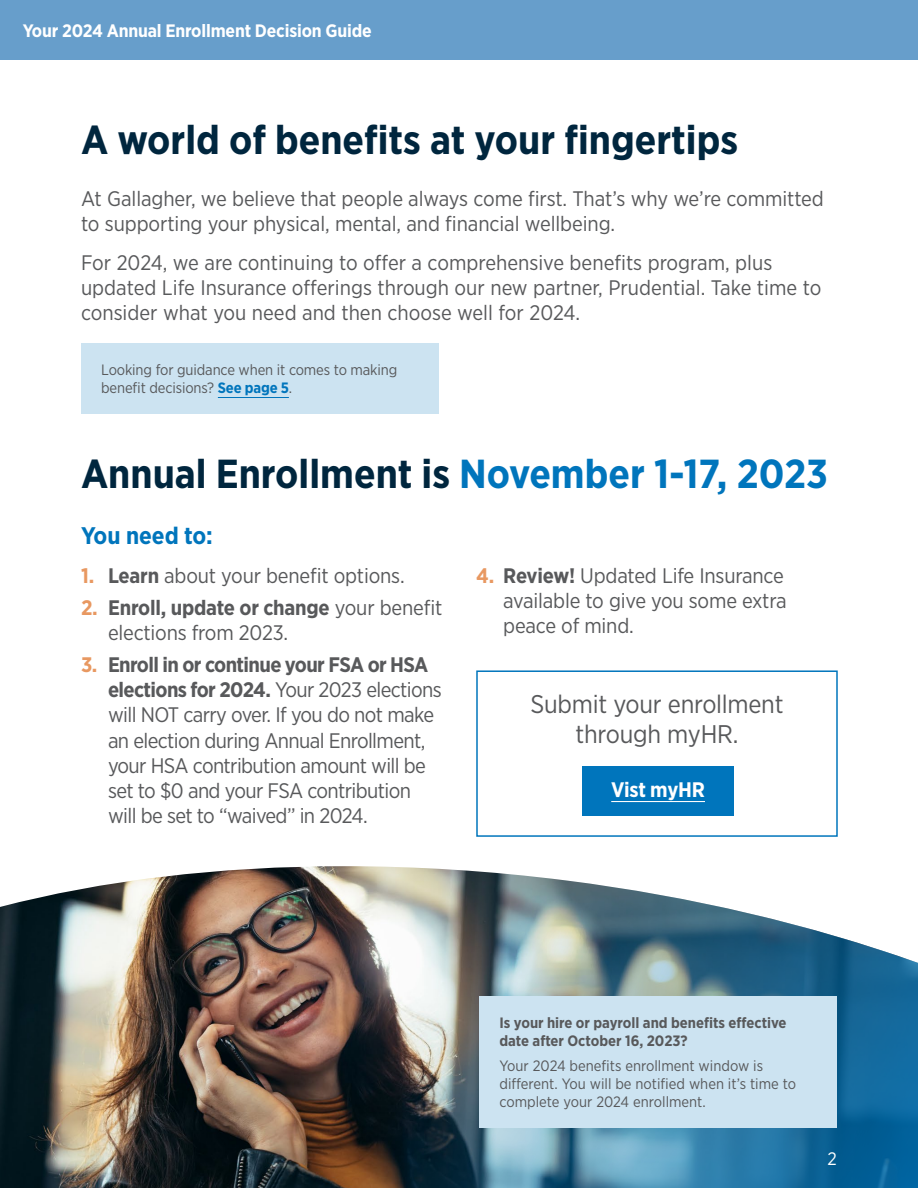
<style>
.page{position:relative;width:918px;height:1188px;background:#fff}
.page>*{position:absolute;margin:0;border:0;box-sizing:border-box;transform-origin:0 0}
.t1{font:700 40.5px "Gotham Narrow";color:#00263e}
.t2{font:25.5px/30.6px "Gotham Narrow";letter-spacing:-.01em;color:#58595b;text-align:center}
.t3{font:700 24px "Gotham Narrow";color:#0075bc}
.t4{font:21px/25.2px "Gotham Narrow";letter-spacing:-.01em;color:#58595b}
.t5{font:21px/25.2px "Gotham Narrow";letter-spacing:-.03em;color:#58595b}
.t6{font:700 21px "Gotham Narrow";letter-spacing:-.015em;color:#fff}
.t7{font:700 18px "Gotham Narrow";letter-spacing:-.01em;color:#fff}
.t8{font:18px "Gotham Narrow";color:#fff}
.t9{font:15px/18px "Gotham Narrow";color:#58595b}
.t10{font:700 15px/18px "Gotham Narrow";color:#58595b}
.s1{font-weight:700;color:#0075bc}
.s2{color:#0075bc}
.s3{font-weight:700;color:#e89861}
.s4{font-weight:700}
</style>
<div class="page">
<img style="left:0;top:866px;width:918px;height:322px">
<div style="left:476px;top:670px;width:362px;height:167px;border:2px solid #0075bc"></div>
<div style="left:582px;top:767px;width:152px;height:49px;background:#0075bc"></div>
<hr style="left:611px;top:801px;width:94px;height:1px;background:#fff">
<div style="left:81px;top:343px;width:358px;height:70px;background:#cce3f1"></div>
<hr style="left:218px;top:397px;width:71px;height:1px;background:#0075bc">
<div style="left:479px;top:996px;width:358px;height:131px;background:#cce3f1"></div>
<div style="left:0;top:0;width:918px;height:60px;background:#679ecb"></div>
<p class="t7" style="left:23px;top:20px;width:351px">Your 2024 Annual Enrollment Decision Guide</p>
<h1 class="t1" style="left:81px;top:114px;width:659px">A world of benefits at your fingertips</h1>
<p class="t4" style="left:81px;top:186px;width:744px">At Gallagher, we believe that people always come first. That’s why we’re committed to supporting your physical, mental, and financial wellbeing.</p>
<p class="t4" style="left:81px;top:250px;width:742px">For 2024, we are continuing to offer a comprehensive benefits program, plus updated Life Insurance offerings through our new partner, Prudential. Take time to consider what you need and then choose well for 2024.</p>
<p class="t9" style="left:101px;top:360px;width:298px">Looking for guidance when it comes to making benefit decisions? <span class="s1">See page 5</span>.</p>
<h1 class="t1" style="left:81px;top:448px;width:749px">Annual Enrollment is <span class="s2">November 1-17, 2023</span></h1>
<p class="t3" style="left:81px;top:520px;width:133px">You need to:</p>
<p class="t4" style="left:81px;top:563px;width:325px"><span class="s3">1.</span> <span class="s4">Learn</span> about your benefit options.</p>
<p class="t4" style="left:108px;top:594px;width:336px;text-indent:-27px"><span class="s3">2.</span> <span class="s4">Enroll, update or change</span> your benefit elections from 2023.</p>
<p class="t5" style="left:108px;top:652px;width:335px;text-indent:-27px"><span class="s3">3.</span> <span class="s4">Enroll in or continue your FSA or HSA elections for 2024.</span> Your 2023 elections will NOT carry over. If you do not make an election during Annual Enrollment, your HSA contribution amount will be set to $0 and your FSA contribution will be set to “waived” in 2024.</p>
<p class="t4" style="left:503px;top:563px;width:285px;text-indent:-27px"><span class="s3">4.</span> <span class="s4">Review!</span> Updated Life Insurance available to give you some extra peace of mind.</p>
<p class="t2" style="left:530px;top:688px;width:255px">Submit your enrollment through myHR.</p>
<p class="t6" style="left:611px;top:776px;width:95px">Vist myHR</p>
<p class="t10" style="left:500px;top:1014px;width:289px">Is your hire or payroll and benefits effective date after October 16, 2023?</p>
<p class="t9" style="left:500px;top:1056px;width:298px">Your 2024 benefits enrollment window is different. You will be notified when it’s time to complete your 2024 enrollment.</p>
<p class="t8" style="left:828px;top:1147px;width:11px">2</p>
</div>
